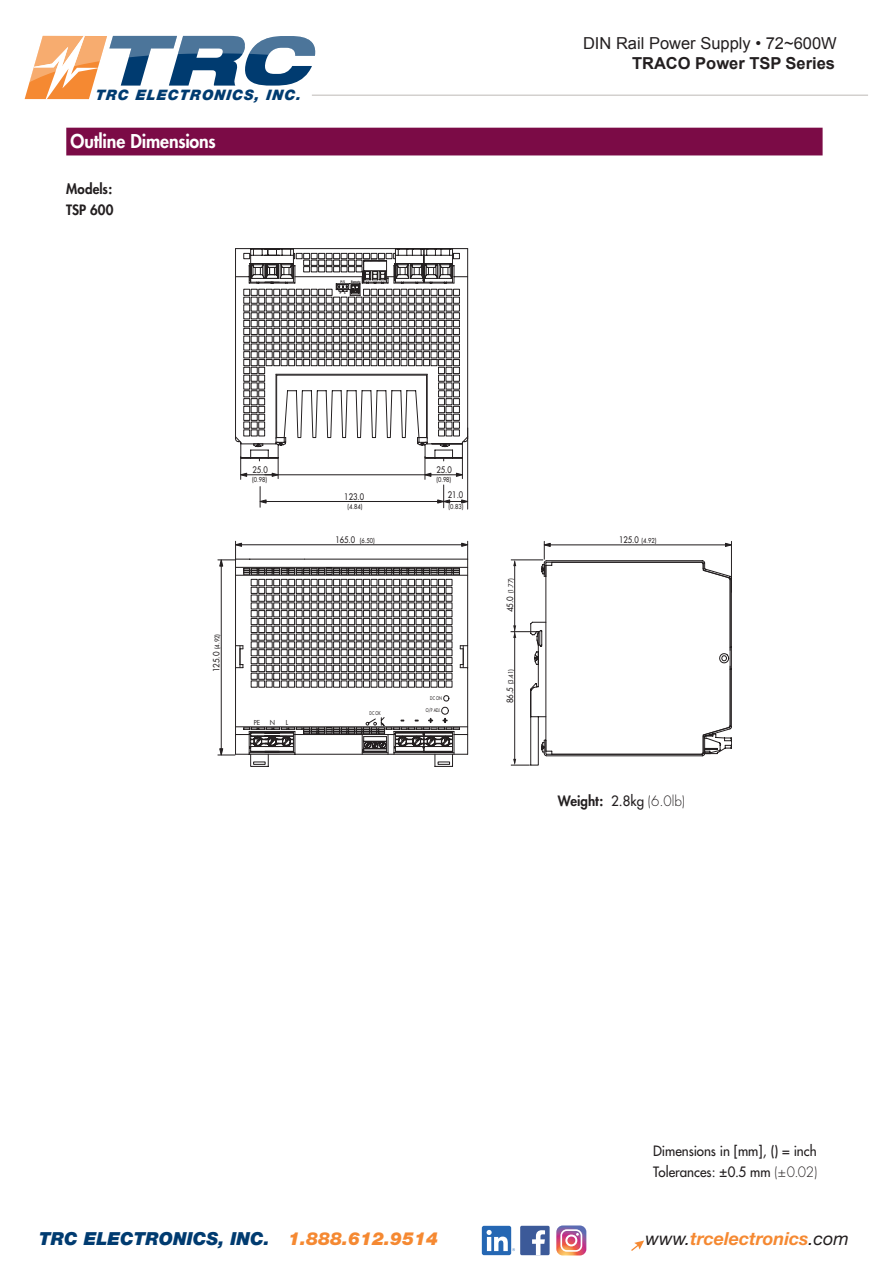
<style>
.page{position:relative;width:891px;height:1269px;background:#fff}
.page>*{position:absolute;margin:0;border:0;box-sizing:border-box;transform-origin:0 0}
.t1{font:800 18.6px "Futura";letter-spacing:-.01em;color:#fff;scale:.96 1}
.t2{font:italic 900 18px "Helvetica Neue LT Std";color:#003b70}
.t3{font:italic 700 18px "Helvetica Neue LT Std";color:#f58932}
.t4{font:16.5px "Arial";color:#231f20}
.t5{font:700 16.5px "Arial";color:#231f20}
.t6{font:italic 900 14.4px "Helvetica Neue LT Std";letter-spacing:.07em;color:#003b70}
.t7{font:13.95px/20.9px "Futura";color:#231f20;scale:.96 1}
.t8{font:800 13.95px/20.9px "Futura";color:#231f20;scale:.96 1}
.t9{font:8.85px "Futura";color:#231f20;scale:.86 1}
.t10{font:8.4px "Futura";color:#231f20;scale:.94 1}
.t11{font:6.6px "Futura";color:#231f20;scale:.86 1}
.t12{font:6.6px "Futura";color:#231f20;scale:.96 1}
.t13{font:6.3px "Futura";color:#231f20;scale:.94 1}
.t14{font:4.95px "Futura";color:#231f20;scale:.72 1}
.t15{font:700 3.3px "Futura";color:#231f20;scale:.72 1}
.s1{font-size:8.85px}
.s2{font-size:8.4px}
.s3{font-weight:400}
.s4{font-weight:300}
.s5{color:#f58932}
.s6{font-weight:400;color:#231f20}
</style>
<div class="page">
<hr style="left:312px;top:94px;width:556px;height:2px;background:#d3d0ce">
<svg style="left:24px;top:35px;width:294px;height:65px"></svg>
<svg style="left:631px;top:1240px;width:13px;height:11px"></svg>
<div style="left:520px;top:1226px;width:30px;height:29px;background:#3c5a99;border-radius:2px"></div>
<svg style="left:532px;top:1230px;width:13px;height:25px"></svg>
<div style="left:482px;top:1226px;width:29px;height:29px;background:#2567b3;border-radius:2px"></div>
<svg style="left:487px;top:1230px;width:28px;height:21px"></svg>
<svg style="left:556px;top:1225px;width:30px;height:30px"></svg>
<div style="left:66px;top:128px;width:757px;height:27px;background:#7b0b46"></div>
<svg style="left:217px;top:559px;width:18px;height:196px"></svg>
<svg style="left:219px;top:748px;width:4px;height:8px"></svg>
<svg style="left:219px;top:559px;width:4px;height:8px"></svg>
<svg style="left:551px;top:541px;width:181px;height:215px"></svg>
<svg style="left:240px;top:248px;width:229px;height:519px"></svg>
<svg style="left:235px;top:443px;width:316px;height:323px"></svg>
<svg style="left:235px;top:289px;width:233px;height:438px"></svg>
<p class="t6" style="left:95px;top:86px;width:209px">TRC ELECTRONICS, INC.</p>
<p class="t1" style="left:70px;top:129px;width:153px">Outline Dimensions</p>
<p class="t8" style="left:66px;top:179px;width:51px">Models:<br>TSP 600</p>
<p class="t15" style="left:340px;top:279px;width:8px">P/S</p>
<p class="t15" style="left:340px;top:291px;width:10px">P S</p>
<p class="t15" style="left:351px;top:279px;width:15px">Remote</p>
<p class="t4" style="left:583px;top:33px;width:255px">DIN Rail Power Supply • 72~600W</p>
<p class="t5" style="left:632px;top:52px;width:205px">TRACO Power TSP Series</p>
<p class="t9" style="left:252px;top:464px;width:19px">25.0</p>
<p class="t11" style="left:252px;top:475px;width:19px">(0.98)</p>
<p class="t13" style="left:213px;top:649px;width:18px;rotate:-90deg">(4.92)</p>
<p class="t10" style="left:211px;top:672px;width:23px;rotate:-90deg">125.0</p>
<p class="t12" style="left:254px;top:718px;width:8px">PE</p>
<p class="t12" style="left:270px;top:718px;width:7px">N</p>
<p class="t12" style="left:286px;top:718px;width:4px">L</p>
<p class="t9" style="left:436px;top:464px;width:19px">25.0</p>
<p class="t11" style="left:436px;top:475px;width:19px">(0.98)</p>
<p class="t9" style="left:344px;top:491px;width:25px">123.0</p>
<p class="t11" style="left:348px;top:502px;width:19px">(4.84)</p>
<p class="t9" style="left:448px;top:490px;width:19px">21.0</p>
<p class="t11" style="left:449px;top:502px;width:19px">(0.83)</p>
<p class="t9" style="left:335px;top:534px;width:25px">165.0</p>
<p class="t11" style="left:360px;top:537px;width:19px">(6.50)</p>
<p class="t11" style="left:619px;top:537px;width:45px"><span class="s1">125.0</span> (4.92)</p>
<p class="t13" style="left:507px;top:612px;width:38px;rotate:-90deg"><span class="s2">45.0</span> (1.77)</p>
<p class="t14" style="left:370px;top:710px;width:17px">DC OK</p>
<p class="t14" style="left:430px;top:695px;width:18px">DC ON</p>
<p class="t14" style="left:426px;top:708px;width:22px">O/P ADJ.</p>
<p class="t13" style="left:507px;top:703px;width:38px;rotate:-90deg"><span class="s2">86.5</span> (3.41)</p>
<p class="t8" style="left:558px;top:791px;width:134px">Weight: <span class="s3">2.8kg</span> <span class="s4">(6.0lb)</span></p>
<p class="t7" style="left:653px;top:1141px;width:173px">Dimensions in [mm], () = inch<br>Tolerances: ±0.5 mm <span class="s4">(±0.02)</span></p>
<p class="t2" style="left:39px;top:1227px;width:401px">TRC ELECTRONICS, INC. <span class="s5">1.888.612.9514</span></p>
<p class="t3" style="left:645px;top:1227px;width:205px"><span class="s6">www.</span>trcelectronics<span class="s6">.com</span></p>
</div>
